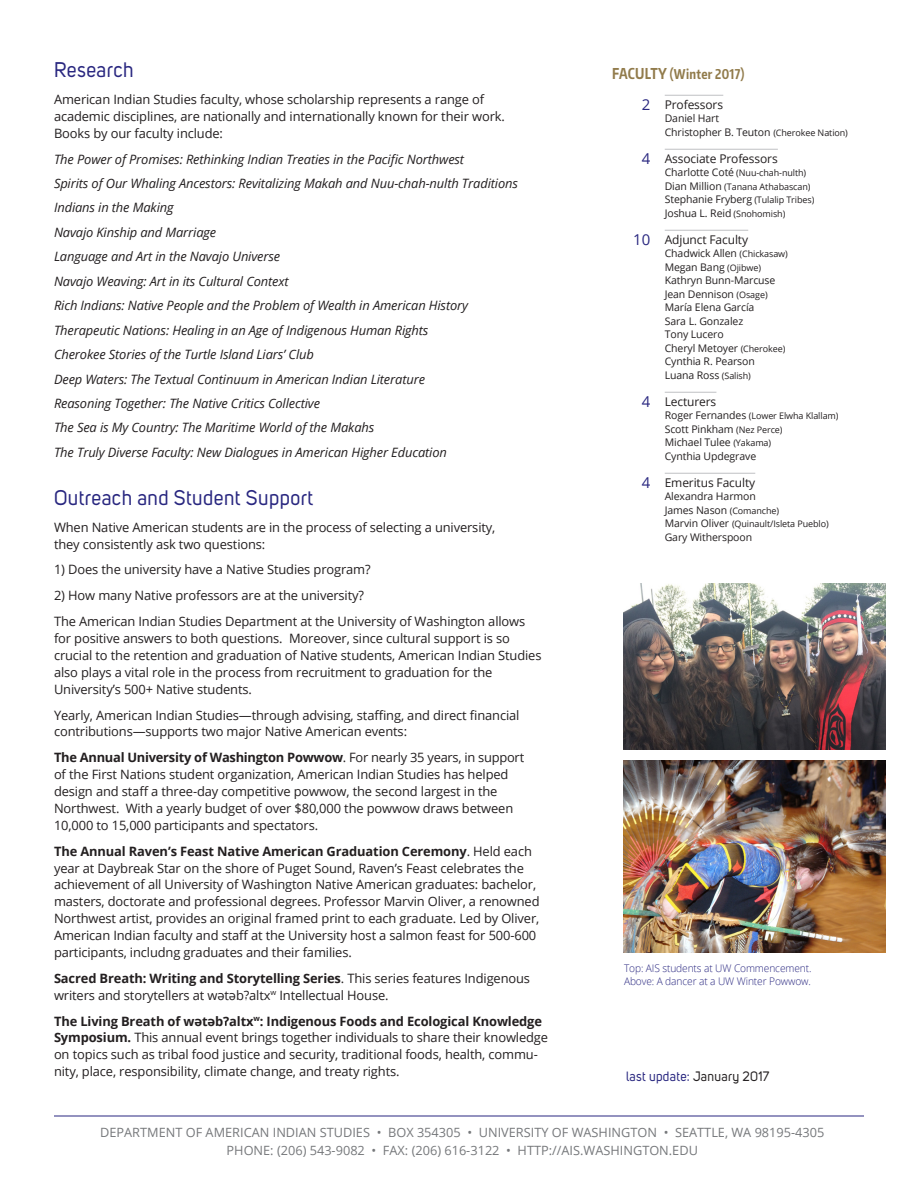
<style>
.page{position:relative;width:918px;height:1188px;background:#fff}
.page>*{position:absolute;margin:0;border:0;box-sizing:border-box;transform-origin:0 0}
.Header_body{font:21px "Uni Sans";letter-spacing:.025em;color:#292780;scale:.95 1}
.Sidebar_numbers{font:15px "Open Sans";color:#292780}
.Header_body-2{font:13.5px "Uni Sans";letter-spacing:.025em;color:#292780;scale:.95 1}
.Sidebar_Titles{font:700 13.5px "Encode Sans Compressed";letter-spacing:.025em;color:#917b4b;scale:.95 1}
.Body_main{font:12.9px/16.8px "Open Sans";letter-spacing:-.01em;color:#231f20}
.Body_main-2{font:italic 12.9px "Open Sans";letter-spacing:-.01em;color:#231f20}
.Address{font:12.75px "Open Sans";color:#76787b}
.Sidebar_Text{font:12px "Open Sans";letter-spacing:-.01em;color:#231f20}
.Sidebar_Text-2{font:10.5px/13.5px "Open Sans";letter-spacing:-.01em;color:#231f20}
.t1{font:300 10.5px/13.5px "Open Sans";letter-spacing:-.01em;color:#292780}
.Sidebar_Text-3{font:9px/13.5px "Open Sans";letter-spacing:-.01em;color:#231f20}
.s1{font-weight:700}
.s2{font-size:15px}
.s3{font-size:9px}
.s4{font-size:10.5px}
.s5{color:#231f20}
</style>
<div class="page">
<hr style="left:54px;top:1116px;width:810px;height:1px;background:#292780">
<img style="left:623px;top:760px;width:263px;height:193px">
<img style="left:623px;top:584px;width:263px;height:165px">
<hr style="left:665px;top:95px;width:58px;height:1px;background:#bfc0c3">
<hr style="left:665px;top:149px;width:113px;height:1px;background:#bfc0c3">
<hr style="left:665px;top:230px;width:83px;height:1px;background:#bfc0c3">
<hr style="left:665px;top:392px;width:51px;height:1px;background:#bfc0c3">
<hr style="left:665px;top:473px;width:90px;height:1px;background:#bfc0c3">
<p class="Header_body" style="left:54px;top:58px;width:85px">Research</p>
<p class="Body_main" style="left:54px;top:91px;width:452px">American Indian Studies faculty, whose scholarship represents a range of academic disciplines, are nationally and internationally known for their work.<br>Books by our faculty include:</p>
<p class="Body_main-2" style="left:54px;top:150px;width:412px">The Power of Promises: Rethinking Indian Treaties in the Pacific Northwest</p>
<p class="Body_main-2" style="left:54px;top:175px;width:466px">Spirits of Our Whaling Ancestors: Revitalizing Makah and Nuu-chah-nulth Traditions</p>
<p class="Body_main-2" style="left:54px;top:199px;width:121px">Indians in the Making</p>
<p class="Body_main-2" style="left:54px;top:223px;width:164px">Navajo Kinship and Marriage</p>
<p class="Body_main-2" style="left:54px;top:248px;width:228px">Language and Art in the Navajo Universe</p>
<p class="Body_main-2" style="left:54px;top:272px;width:236px">Navajo Weaving: Art in its Cultural Context</p>
<p class="Body_main-2" style="left:54px;top:297px;width:416px">Rich Indians: Native People and the Problem of Wealth in American History</p>
<p class="Body_main-2" style="left:54px;top:321px;width:376px">Therapeutic Nations: Healing in an Age of Indigenous Human Rights</p>
<p class="Body_main-2" style="left:54px;top:346px;width:261px">Cherokee Stories of the Turtle Island Liars’ Club</p>
<p class="Body_main-2" style="left:54px;top:370px;width:373px">Deep Waters: The Textual Continuum in American Indian Literature</p>
<p class="Body_main-2" style="left:54px;top:394px;width:268px">Reasoning Together: The Native Critics Collective</p>
<p class="Body_main-2" style="left:54px;top:419px;width:322px">The Sea is My Country: The Maritime World of the Makahs</p>
<p class="Body_main-2" style="left:54px;top:443px;width:394px">The Truly Diverse Faculty: New Dialogues in American Higher Education</p>
<p class="Header_body" style="left:54px;top:486px;width:274px">Outreach and Student Support</p>
<p class="Body_main" style="left:54px;top:518px;width:443px">When Native American students are in the process of selecting a university, they consistently ask two questions:</p>
<p class="Body_main" style="left:54px;top:561px;width:318px">1) Does the university have a Native Studies program?</p>
<p class="Body_main" style="left:54px;top:587px;width:312px">2) How many Native professors are at the university?</p>
<p class="Body_main" style="left:54px;top:613px;width:489px">The American Indian Studies Department at the University of Washington allows for positive answers to both questions. Moreover, since cultural support is so crucial to the retention and graduation of Native students, American Indian Studies also plays a vital role in the process from recruitment to graduation for the University’s 500+ Native students.</p>
<p class="Body_main" style="left:54px;top:706px;width:467px">Yearly, American Indian Studies—through advising, staffing, and direct financial contributions—supports two major Native American events:</p>
<p class="Body_main" style="left:54px;top:749px;width:472px"><span class="s1">The Annual University of Washington Powwow</span>. For nearly 35 years, in support of the First Nations student organization, American Indian Studies has helped design and staff a three-day competitive powwow, the second largest in the Northwest. With a yearly budget of over $80,000 the powwow draws between 10,000 to 15,000 participants and spectators.</p>
<p class="Body_main" style="left:54px;top:842px;width:487px"><span class="s1">The Annual Raven’s Feast Native American Graduation Ceremony</span>. Held each year at Daybreak Star on the shore of Puget Sound, Raven’s Feast celebrates the achievement of all University of Washington Native American graduates: bachelor, masters, doctorate and professional degrees. Professor Marvin Oliver, a renowned Northwest artist, provides an original framed print to each graduate. Led by Oliver, American Indian faculty and staff at the University host a salmon feast for 500-600 participants, includng graduates and their families.</p>
<p class="Body_main" style="left:54px;top:969px;width:478px"><span class="s1">Sacred Breath: Writing and Storytelling Series</span>. This series features Indigenous writers and storytellers at wәtәb?altx<sup>w</sup> Intellectual House.</p>
<p class="Body_main" style="left:54px;top:1012px;width:496px"><span class="s1">The Living Breath of wәtәb?altx</span><sup>w</sup><span class="s1">: Indigenous Foods and Ecological Knowledge Symposium.</span> This annual event brings together individuals to share their knowledge on topics such as tribal food justice and security, traditional foods, health, commu&shy;nity, place, responsibility, climate change, and treaty rights.</p>
<p class="Sidebar_Titles" style="left:612px;top:66px;width:141px"><span class="s2">FACULTY</span> (Winter 2017)</p>
<p class="Sidebar_numbers" style="left:642px;top:94px;width:10px">2</p>
<p class="Sidebar_numbers" style="left:642px;top:148px;width:10px">4</p>
<p class="Sidebar_numbers" style="left:633px;top:229px;width:19px">10</p>
<p class="Sidebar_numbers" style="left:642px;top:391px;width:10px">4</p>
<p class="Sidebar_numbers" style="left:642px;top:472px;width:10px">4</p>
<p class="Sidebar_Text" style="left:665px;top:96px;width:60px">Professors</p>
<p class="Sidebar_Text-2" style="left:665px;top:112px;width:185px">Daniel Hart<br>Christopher B. Teuton <span class="s3">(Cherokee Nation)</span></p>
<p class="Sidebar_Text" style="left:665px;top:150px;width:115px">Associate Professors</p>
<p class="Sidebar_Text-3" style="left:665px;top:166px;width:147px"><span class="s4">Charlotte Coté</span> (Nuu-chah-nulth)<br><span class="s4">Dian Million</span> (Tanana Athabascan)</p>
<p class="Sidebar_Text-2" style="left:665px;top:193px;width:151px">Stephanie Fryberg <span class="s3">(Tulalip Tribes)<br></span>Joshua L. Reid <span class="s3">(Snohomish)</span></p>
<p class="Sidebar_Text" style="left:665px;top:231px;width:85px">Adjunct Faculty</p>
<p class="Sidebar_Text-2" style="left:665px;top:247px;width:125px">Chadwick Allen <span class="s3">(Chickasaw)<br></span>Megan Bang <span class="s3">(Ojibwe)<br></span>Kathryn Bunn-Marcuse<br>Jean Dennison <span class="s3">(Osage)<br></span>María Elena García<br>Sara L. Gonzalez<br>Tony Lucero<br>Cheryl Metoyer <span class="s3">(Cherokee)<br></span>Cynthia R. Pearson<br>Luana Ross <span class="s3">(Salish)</span></p>
<p class="Sidebar_Text" style="left:665px;top:393px;width:53px">Lecturers</p>
<p class="Sidebar_Text-3" style="left:665px;top:409px;width:175px"><span class="s4">Roger Fernandes</span> (Lower Elwha Klallam)</p>
<p class="Sidebar_Text-2" style="left:665px;top:422px;width:119px">Scott Pinkham <span class="s3">(Nez Perce)<br></span>Michael Tulee <span class="s3">(Yakama)<br></span>Cynthia Updegrave</p>
<p class="Sidebar_Text" style="left:665px;top:474px;width:92px">Emeritus Faculty</p>
<p class="Sidebar_Text-2" style="left:665px;top:490px;width:116px">Alexandra Harmon<br>James Nason <span class="s3">(Comanche)</span></p>
<p class="Sidebar_Text-3" style="left:665px;top:517px;width:166px"><span class="s4">Marvin Oliver</span> (Quinault/Isleta Pueblo)</p>
<p class="Sidebar_Text-2" style="left:665px;top:530px;width:89px">Gary Witherspoon</p>
<p class="t1" style="left:624px;top:961px;width:189px">Top: AIS students at UW Commencement.<br>Above: A dancer at a UW Winter Powwow.</p>
<p class="Header_body-2" style="left:626px;top:1068px;width:152px">last update: <span class="s5">January 2017</span></p>
<p class="Address" style="left:100px;top:1124px;width:726px">DEPARTMENT OF AMERICAN INDIAN STUDIES • BOX 354305 • UNIVERSITY OF WASHINGTON • SEATTLE, WA 98195-4305</p>
<p class="Address" style="left:227px;top:1142px;width:473px">PHONE: (206) 543-9082 • FAX: (206) 616-3122 • HTTP://AIS.WASHINGTON.EDU</p>
</div>
